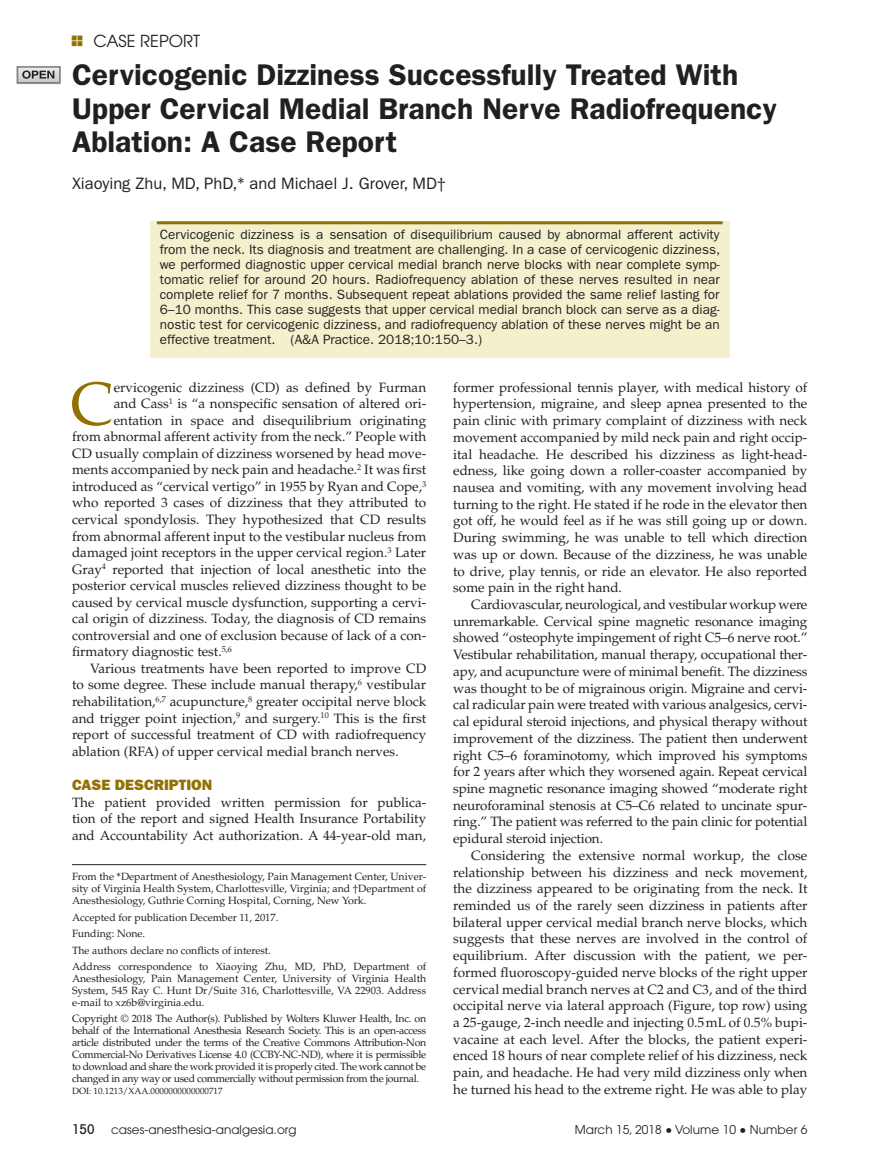
<style>
.page{position:relative;width:878px;height:1175px;background:#fff}
.page>*{position:absolute;margin:0;border:0;box-sizing:border-box;transform-origin:0 0}
.t1{font:60.6px "Palatino LT Std";color:#927100}
.t2{font:600 30px/33px "ITC Franklin Gothic Std";color:#231f20}
.t3{font:16.5px "ITC Franklin Gothic Std";color:#231f20}
.t4{font:16.5px "Avant Garde";color:#231f20}
.t5{font:15px "ITC Franklin Gothic Std Hvy";color:#927100}
.t6{font:13.5px/16.6px "Palatino LT Std";color:#231f20;text-align:justify}
.t7{font:13.5px/15px "ITC Franklin Gothic Std";color:#231f20;text-align:justify}
.t8{font:12px "Avant Garde";letter-spacing:.005em;color:#231f20}
.t9{font:10.5px/12px "Palatino LT Std";color:#231f20;text-align:justify}
.t10{font:9px "Palatino LT Std";color:#231f20}
.s1{font-family:"Cambria Math"}
.s2{font-weight:500;font-stretch:condensed;font-size:13.5px}
.s3{font-family:"Gandhari Unicode";font-size:18.75px}
</style>
<div class="page">
<div style="left:150px;top:221px;width:579px;height:137px;background:#f4f0cd"></div>
<hr style="left:157px;top:221px;width:565px;height:3px;background:#927100">
<hr style="left:72px;top:864px;width:354px;height:1px;background:#231f20">
<img style="left:16px;top:66px;width:45px;height:18px">
<div style="left:17px;top:67px;width:43px;height:16px;border:1px solid #808285"></div>
<svg style="left:22px;top:70px;width:32px;height:9px"></svg>
<p class="t4" style="left:94px;top:31px;width:108px">CASE REPORT</p>
<h2 class="t2" style="left:72px;top:59px;width:706px">Cervicogenic Dizziness Successfully Treated With<br>Upper Cervical Medial Branch Nerve Radiofrequency<br>Ablation: A Case Report</h2>
<p class="t3" style="left:72px;top:174px;width:375px">Xiaoying Zhu, MD, PhD,<span class="s1">*</span> and Michael J. Grover, MD<span class="s1">†</span></p>
<p class="t7" style="left:160px;top:227px;width:562px">Cervicogenic dizziness is a sensation of disequilibrium caused by abnormal afferent activity from the neck. Its diagnosis and treatment are challenging. In a case of cervicogenic dizziness, we performed diagnostic upper cervical medial branch nerve blocks with near complete symp&shy;tomatic relief for around 20 hours. Radiofrequency ablation of these nerves resulted in near complete relief for 7 months. Subsequent repeat ablations provided the same relief lasting for 6–10 months. This case suggests that upper cervical medial branch block can serve as a diag&shy;nostic test for cervicogenic dizziness, and radiofrequency ablation of these nerves might be an effective treatment. (A&amp;A Practice. 2018;10:150–3.)</p>
<h1 class="t1" style="left:71px;top:368px;width:44px">C</h1>
<p class="t6" style="left:114px;top:379px;width:314px">ervicogenic dizziness (CD) as defined by Furman</p>
<p class="t6" style="left:114px;top:395px;width:314px">and Cass<sup>1</sup> is “a nonspecific sensation of altered ori-</p>
<p class="t6" style="left:114px;top:412px;width:314px">entation in space and disequilibrium originating</p>
<p class="t6" style="left:72px;top:428px;width:356px">from abnormal afferent activity from the neck.” People with</p>
<p class="t6" style="left:72px;top:445px;width:355px">CD usually complain of dizziness worsened by head move-</p>
<p class="t6" style="left:72px;top:461px;width:356px">ments accompanied by neck pain and headache.<sup>2</sup> It was first</p>
<p class="t6" style="left:72px;top:478px;width:356px">introduced as “cervical vertigo” in 1955 by Ryan and Cope,<sup>3</sup></p>
<p class="t6" style="left:72px;top:495px;width:355px">who reported 3 cases of dizziness that they attributed to</p>
<p class="t6" style="left:72px;top:511px;width:356px">cervical spondylosis. They hypothesized that CD results</p>
<p class="t6" style="left:72px;top:528px;width:356px">from abnormal afferent input to the vestibular nucleus from</p>
<p class="t6" style="left:72px;top:544px;width:355px">damaged joint receptors in the upper cervical region.<sup>3</sup> Later</p>
<p class="t6" style="left:72px;top:561px;width:356px">Gray<sup>4</sup> reported that injection of local anesthetic into the</p>
<p class="t6" style="left:72px;top:577px;width:355px">posterior cervical muscles relieved dizziness thought to be</p>
<p class="t6" style="left:72px;top:594px;width:355px">caused by cervical muscle dysfunction, supporting a cervi-</p>
<p class="t6" style="left:72px;top:610px;width:355px">cal origin of dizziness. Today, the diagnosis of CD remains</p>
<p class="t6" style="left:72px;top:627px;width:356px">controversial and one of exclusion because of lack of a con-</p>
<p class="t6" style="left:72px;top:643px;width:161px">firmatory diagnostic test.<sup>5,6</sup></p>
<p class="t6" style="left:90px;top:660px;width:337px">Various treatments have been reported to improve CD</p>
<p class="t6" style="left:72px;top:676px;width:355px">to some degree. These include manual therapy,<sup>6</sup> vestibular</p>
<p class="t6" style="left:72px;top:693px;width:356px">rehabilitation,<sup>6,7</sup> acupuncture,<sup>8</sup> greater occipital nerve block</p>
<p class="t6" style="left:72px;top:710px;width:355px">and trigger point injection,<sup>9</sup> and surgery.<sup>10</sup> This is the first</p>
<p class="t6" style="left:72px;top:726px;width:356px">report of successful treatment of CD with radiofrequency</p>
<p class="t6" style="left:72px;top:743px;width:328px">ablation (RFA) of upper cervical medial branch nerves.</p>
<p class="t5" style="left:72px;top:776px;width:142px">CASE DESCRIPTION</p>
<p class="t6" style="left:72px;top:794px;width:356px">The patient provided written permission for publica&shy;tion of the report and signed Health Insurance Portability and Accountability Act authorization. A 44-year-old man,</p>
<p class="t9" style="left:72px;top:870px;width:356px">From the <span class="s1">*</span>Department of Anesthesiology, Pain Management Center, Univer&shy;sity of Virginia Health System, Charlottesville, Virginia; and <span class="s1">†</span>Department of Anesthesiology, Guthrie Corning Hospital, Corning, New York.</p>
<p class="t9" style="left:72px;top:909px;width:356px;line-height:16.5px;text-align:left">Accepted for publication December 11, 2017.<br>Funding: None.<br>The authors declare no conflicts of interest.<br>Address correspondence to Xiaoying Zhu, MD, PhD, Department of</p>
<p class="t9" style="left:72px;top:972px;width:355px">Anesthesiology, Pain Management Center, University of Virginia Health System, 545 Ray C. Hunt Dr/Suite 316, Charlottesville, VA 22903. Address e-mail to xz6b@virginia.edu.</p>
<p class="t9" style="left:72px;top:1012px;width:356px">Copyright © 2018 The Author(s). Published by Wolters Kluwer Health, Inc. on behalf of the International Anesthesia Research Society. This is an open-access article distributed under the terms of the Creative Commons Attribution-Non Commercial-No Derivatives License 4.0 (CCBY-NC-ND), where it is permissible to download and share the work provided it is properly cited. The work cannot be changed in any way or used commercially without permission from the journal.</p>
<p class="t10" style="left:72px;top:1085px;width:152px">DOI: 10.1213/XAA.0000000000000717</p>
<p class="t6" style="left:453px;top:379px;width:356px">former professional tennis player, with medical history of hypertension, migraine, and sleep apnea presented to the pain clinic with primary complaint of dizziness with neck movement accompanied by mild neck pain and right occip&shy;ital headache. He described his dizziness as light-head&shy;edness, like going down a roller-coaster accompanied by nausea and vomiting, with any movement involving head turning to the right. He stated if he rode in the elevator then got off, he would feel as if he was still going up or down.<br>During swimming, he was unable to tell which direction was up or down. Because of the dizziness, he was unable to drive, play tennis, or ride an elevator. He also reported some pain in the right hand.</p>
<p class="t6" style="left:453px;top:596px;width:356px;text-indent:18px">Cardiovascular, neurological, and vestibular workup were unremarkable. Cervical spine magnetic resonance imaging showed “osteophyte impingement of right C5–6 nerve root.” Vestibular rehabilitation, manual therapy, occupational ther&shy;apy, and acupuncture were of minimal benefit. The dizziness was thought to be of migrainous origin. Migraine and cervi&shy;cal radicular pain were treated with various analgesics, cervi&shy;cal epidural steroid injections, and physical therapy without improvement of the dizziness. The patient then underwent right C5–6 foraminotomy, which improved his symptoms for 2 years after which they worsened again. Repeat cervical spine magnetic resonance imaging showed “moderate right neuroforaminal stenosis at C5–C6 related to uncinate spur&shy;ring.” The patient was referred to the pain clinic for potential epidural steroid injection.</p>
<p class="t6" style="left:453px;top:847px;width:356px;text-indent:18px">Considering the extensive normal workup, the close relationship between his dizziness and neck movement, the dizziness appeared to be originating from the neck. It reminded us of the rarely seen dizziness in patients after bilateral upper cervical medial branch nerve blocks, which suggests that these nerves are involved in the control of equilibrium. After discussion with the patient, we per&shy;formed fluoroscopy-guided nerve blocks of the right upper cervical medial branch nerves at C2 and C3, and of the third occipital nerve via lateral approach (Figure, top row) using a 25-gauge, 2-inch needle and injecting 0.5mL of 0.5% bupi&shy;vacaine at each level. After the blocks, the patient experi&shy;enced 18 hours of near complete relief of his dizziness, neck pain, and headache. He had very mild dizziness only when he turned his head to the extreme right. He was able to play</p>
<p class="t8" style="left:72px;top:1123px;width:226px"><span class="s2">150</span> cases-anesthesia-analgesia.org</p>
<p class="t8" style="left:574px;top:1123px;width:234px">March 15, 2018 <span class="s3">•</span> Volume 10 <span class="s3">•</span> Number 6</p>
</div>
